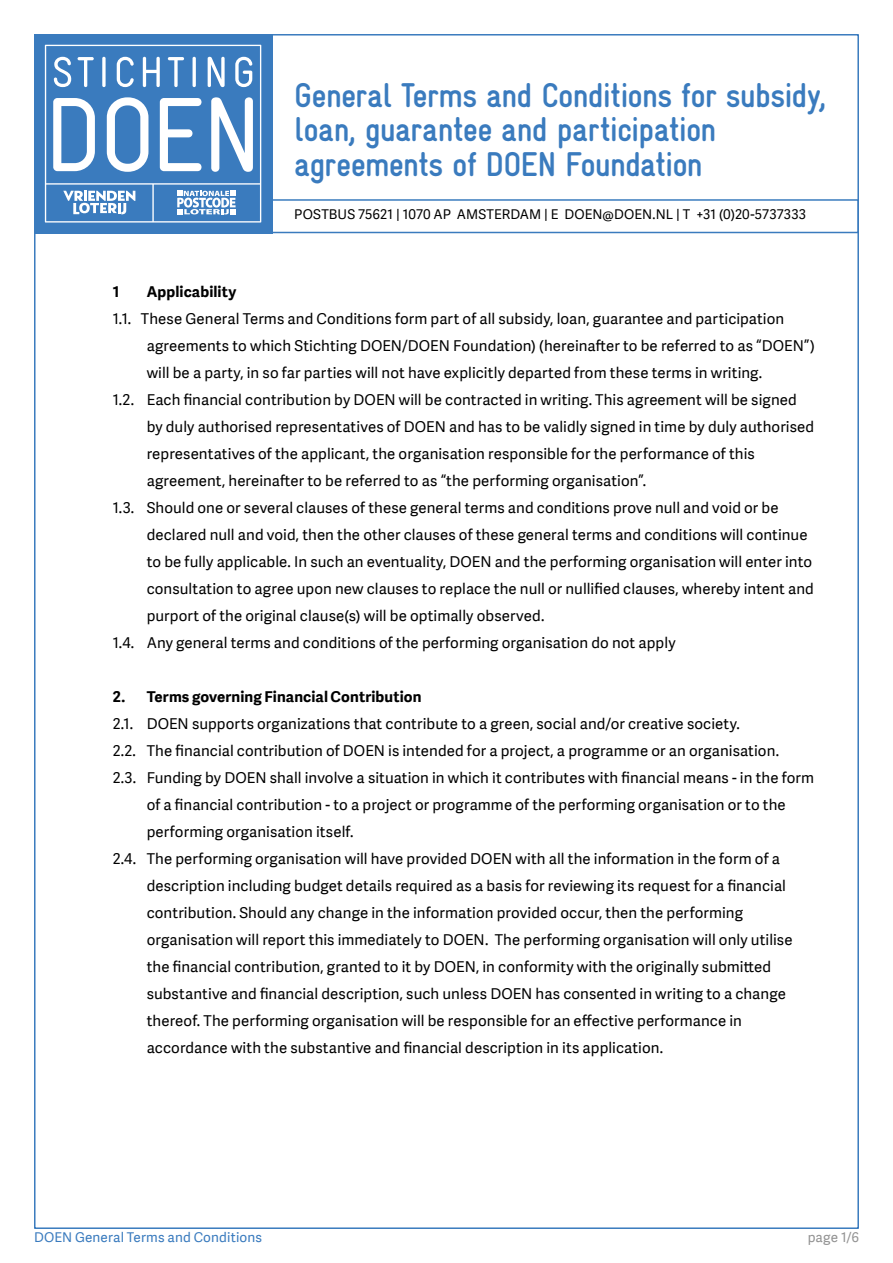
<style>
.page{position:relative;width:893px;height:1263px;background:#fff}
.page>*{position:absolute;margin:0;border:0;box-sizing:border-box;transform-origin:0 0}
.t1{font:700 34.5px/34.5px "Gravur Condensed";letter-spacing:-.025em;color:#3a7bbe}
.t2{font:15px "Adelle Sans";letter-spacing:.005em;color:#000}
.t3{font:700 15px "Adelle Sans";letter-spacing:.005em;color:#000}
.t4{font:13.5px "Adelle Sans";letter-spacing:.01em;color:#000}
.t5{font:13.5px "Adelle Sans";letter-spacing:.01em;color:#3a7bbe}
.t6{font:13.5px "Adelle Sans";color:#939393}
</style>
<div class="page">
<div style="left:34px;top:199px;width:825px;height:34px;border:2px solid #3a7bbe"></div>
<div style="left:34px;top:34px;width:238px;height:199px;background:#3a7bbe"></div>
<svg style="left:45px;top:45px;width:216px;height:178px"></svg>
<h1 class="t1" style="left:294px;top:78px;width:534px">General Terms and Conditions for subsidy, loan, guarantee and participation agreements of DOEN Foundation</h1>
<p class="t4" style="left:294px;top:205px;width:513px">POSTBUS 75621 | 1070 AP AMSTERDAM | E DOEN@DOEN.NL | T +31 (0)20-5737333</p>
<p class="t3" style="left:113px;top:281px;width:8px">1</p>
<p class="t3" style="left:147px;top:281px;width:91px">Applicability</p>
<p class="t2" style="left:113px;top:308px;width:673px">1.1. These General Terms and Conditions form part of all subsidy, loan, guarantee and participation</p>
<p class="t2" style="left:147px;top:335px;width:670px">agreements to which Stichting DOEN/DOEN Foundation) (hereinafter to be referred to as “DOEN”)</p>
<p class="t2" style="left:147px;top:362px;width:617px">will be a party, in so far parties will not have explicitly departed from these terms in writing.</p>
<p class="t2" style="left:113px;top:389px;width:686px">1.2. Each financial contribution by DOEN will be contracted in writing. This agreement will be signed</p>
<p class="t2" style="left:147px;top:416px;width:669px">by duly authorised representatives of DOEN and has to be validly signed in time by duly authorised</p>
<p class="t2" style="left:147px;top:443px;width:610px">representatives of the applicant, the organisation responsible for the performance of this</p>
<p class="t2" style="left:147px;top:470px;width:501px">agreement, hereinafter to be referred to as “the performing organisation”.</p>
<p class="t2" style="left:113px;top:497px;width:667px">1.3. Should one or several clauses of these general terms and conditions prove null and void or be</p>
<p class="t2" style="left:147px;top:524px;width:662px">declared null and void, then the other clauses of these general terms and conditions will continue</p>
<p class="t2" style="left:147px;top:551px;width:667px">to be fully applicable. In such an eventuality, DOEN and the performing organisation will enter into</p>
<p class="t2" style="left:147px;top:578px;width:669px">consultation to agree upon new clauses to replace the null or nullified clauses, whereby intent and</p>
<p class="t2" style="left:147px;top:605px;width:399px">purport of the original clause(s) will be optimally observed.</p>
<p class="t2" style="left:113px;top:632px;width:564px">1.4. Any general terms and conditions of the performing organisation do not apply</p>
<p class="t3" style="left:113px;top:686px;width:310px">2. Terms governing Financial Contribution</p>
<p class="t2" style="left:113px;top:713px;width:629px">2.1. DOEN supports organizations that contribute to a green, social and/or creative society.</p>
<p class="t2" style="left:113px;top:740px;width:668px">2.2. The financial contribution of DOEN is intended for a project, a programme or an organisation.</p>
<p class="t2" style="left:113px;top:767px;width:703px">2.3. Funding by DOEN shall involve a situation in which it contributes with financial means - in the form</p>
<p class="t2" style="left:147px;top:794px;width:641px">of a financial contribution - to a project or programme of the performing organisation or to the</p>
<p class="t2" style="left:147px;top:821px;width:208px">performing organisation itself.</p>
<p class="t2" style="left:113px;top:848px;width:669px">2.4. The performing organisation will have provided DOEN with all the information in the form of a</p>
<p class="t2" style="left:147px;top:875px;width:641px">description including budget details required as a basis for reviewing its request for a financial</p>
<p class="t2" style="left:147px;top:902px;width:598px">contribution. Should any change in the information provided occur, then the performing</p>
<p class="t2" style="left:147px;top:929px;width:647px">organisation will report this immediately to DOEN. The performing organisation will only utilise</p>
<p class="t2" style="left:147px;top:956px;width:626px">the financial contribution, granted to it by DOEN, in conformity with the originally submitted</p>
<p class="t2" style="left:147px;top:983px;width:641px">substantive and financial description, such unless DOEN has consented in writing to a change</p>
<p class="t2" style="left:147px;top:1010px;width:597px">thereof. The performing organisation will be responsible for an effective performance in</p>
<p class="t2" style="left:147px;top:1037px;width:518px">accordance with the substantive and financial description in its application.</p>
<p class="t5" style="left:34px;top:1228px;width:230px">DOEN General Terms and Conditions</p>
<p class="t6" style="left:808px;top:1228px;width:53px">page 1/6</p>
</div>
